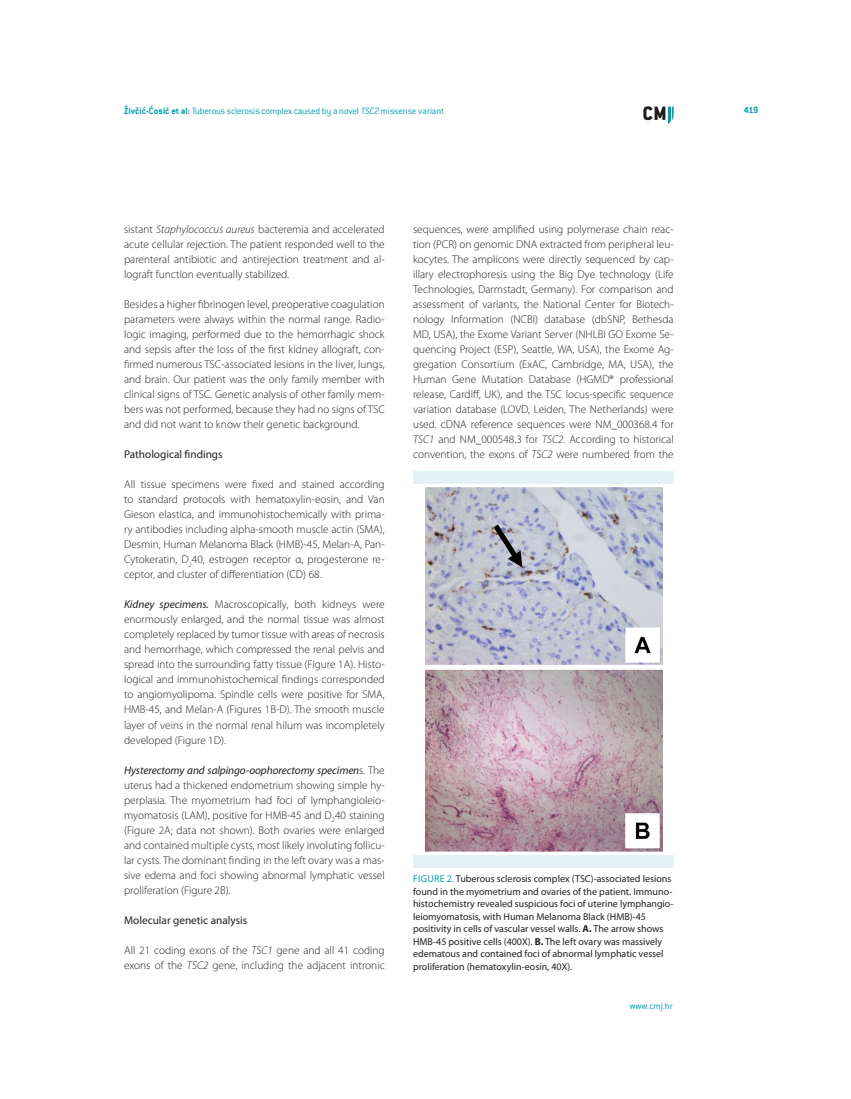
<style>
.page{position:relative;width:851px;height:1099px;background:#fff}
.page>*{position:absolute;margin:0;border:0;box-sizing:border-box;transform-origin:0 0}
.t1{font:300 11.25px/15px "Myriad Pro";color:#231f20;text-align:justify}
.t2{font:11.25px "Myriad Pro";color:#231f20}
.t3{font:10px/12.5px "Myriad Pro";color:#231f20}
.t4{font:300 10px "ITC Conduit LTCE";letter-spacing:-.015em;color:#009fb4}
.t5{font:700 10px "ITC Conduit LTCE";color:#009fb4}
.s1{font-weight:700}
.s2{font-style:italic}
.s3{font-weight:400;font-style:italic}
.s4{color:#009fb4}
</style>
<div class="page">
<svg style="left:643px;top:106px;width:30px;height:18px"></svg>
<img style="left:425px;top:487px;width:237px;height:364px">
<div style="left:413px;top:471px;width:260px;height:13px;background:#e2f2f5"></div>
<div style="left:413px;top:855px;width:260px;height:12px;background:#e2f2f5"></div>
<p class="t4" style="left:124px;top:106px;width:321px"><span class="s1">Živčić-Ćosić et al:</span> Tuberous sclerosis complex caused by a novel <span class="s2">TSC2</span> missense variant</p>
<p class="t5" style="left:743px;top:104px;width:16px">419</p>
<p class="t1" style="left:124px;top:222px;width:262px">sistant <span class="s2">Staphylococcus aureus</span> bacteremia and accelerated acute cellular rejection. The patient responded well to the parenteral antibiotic and antirejection treatment and al&shy;lograft function eventually stabilized.</p>
<p class="t1" style="left:124px;top:297px;width:262px">Besides a higher fibrinogen level, preoperative coagulation parameters were always within the normal range. Radio&shy;logic imaging, performed due to the hemorrhagic shock and sepsis after the loss of the first kidney allograft, con&shy;firmed numerous TSC-associated lesions in the liver, lungs, and brain. Our patient was the only family member with clinical signs of TSC. Genetic analysis of other family mem&shy;bers was not performed, because they had no signs of TSC and did not want to know their genetic background.</p>
<p class="t2" style="left:124px;top:447px;width:100px">Pathological findings</p>
<p class="t1" style="left:124px;top:477px;width:262px">All tissue specimens were fixed and stained according to standard protocols with hematoxylin-eosin, and Van Gieson elastica, and immunohistochemically with prima&shy;ry antibodies including alpha-smooth muscle actin (SMA), Desmin, Human Melanoma Black (HMB)-45, Melan-A, Pan-Cytokeratin, D<sub>2</sub>40, estrogen receptor α, progesterone re&shy;ceptor, and cluster of differentiation (CD) 68.</p>
<p class="t1" style="left:124px;top:597px;width:262px"><span class="s3">Kidney specimens.</span> Macroscopically, both kidneys were enormously enlarged, and the normal tissue was almost completely replaced by tumor tissue with areas of necrosis and hemorrhage, which compressed the renal pelvis and spread into the surrounding fatty tissue (Figure 1A). Histo&shy;logical and immunohistochemical findings corresponded to angiomyolipoma. Spindle cells were positive for SMA, HMB-45, and Melan-A (Figures 1B-D). The smooth muscle layer of veins in the normal renal hilum was incompletely developed (Figure 1D).</p>
<p class="t1" style="left:124px;top:762px;width:262px"><span class="s3">Hysterectomy and salpingo-oophorectomy specimen</span>s. The uterus had a thickened endometrium showing simple hy&shy;perplasia. The myometrium had foci of lymphangioleio&shy;myomatosis (LAM), positive for HMB-45 and D<sub>2</sub>40 staining (Figure 2A; data not shown). Both ovaries were enlarged and contained multiple cysts, most likely involuting follicu&shy;lar cysts. The dominant finding in the left ovary was a mas&shy;sive edema and foci showing abnormal lymphatic vessel proliferation (Figure 2B).</p>
<p class="t2" style="left:124px;top:912px;width:125px">Molecular genetic analysis</p>
<p class="t1" style="left:124px;top:942px;width:262px">All 21 coding exons of the <span class="s2">TSC1</span> gene and all 41 coding exons of the <span class="s2">TSC2</span> gene, including the adjacent intronic</p>
<p class="t1" style="left:413px;top:222px;width:262px">sequences, were amplified using polymerase chain reac&shy;tion (PCR) on genomic DNA extracted from peripheral leu&shy;kocytes. The amplicons were directly sequenced by cap&shy;illary electrophoresis using the Big Dye technology (Life Technologies, Darmstadt, Germany). For comparison and assessment of variants, the National Center for Biotech&shy;nology Information (NCBI) database (dbSNP, Bethesda MD, USA), the Exome Variant Server (NHLBI GO Exome Se&shy;quencing Project (ESP), Seattle, WA, USA), the Exome Ag&shy;gregation Consortium (ExAC, Cambridge, MA, USA), the Human Gene Mutation Database (HGMD® professional release, Cardiff, UK), and the TSC locus-specific sequence variation database (LOVD, Leiden, The Netherlands) were used. cDNA reference sequences were NM_000368.4 for <span class="s2">TSC1</span> and NM_000548.3 for <span class="s2">TSC2</span>. According to historical convention, the exons of <span class="s2">TSC2</span> were numbered from the</p>
<p class="t3" style="left:413px;top:872px;width:262px"><span class="s4">Figure 2.</span> Tuberous sclerosis complex (TSC)-associated lesions found in the myometrium and ovaries of the patient. I mmuno&shy;histochemistry revealed suspicious foci of uterine lymphangio&shy;leiomyomatosis, with Human Melanoma Black (HMB)-45 positivity in cells of vascular vessel walls. <span class="s1">A.</span> The arrow shows HMB-45 positive cells (400X). <span class="s1">B.</span> The left ovary was massively edematous and contained foci of abnormal lymphatic vessel proliferation (hematoxylin-eosin, 40X).</p>
<p class="t4" style="left:629px;top:1000px;width:45px">www.cmj.hr</p>
</div>
